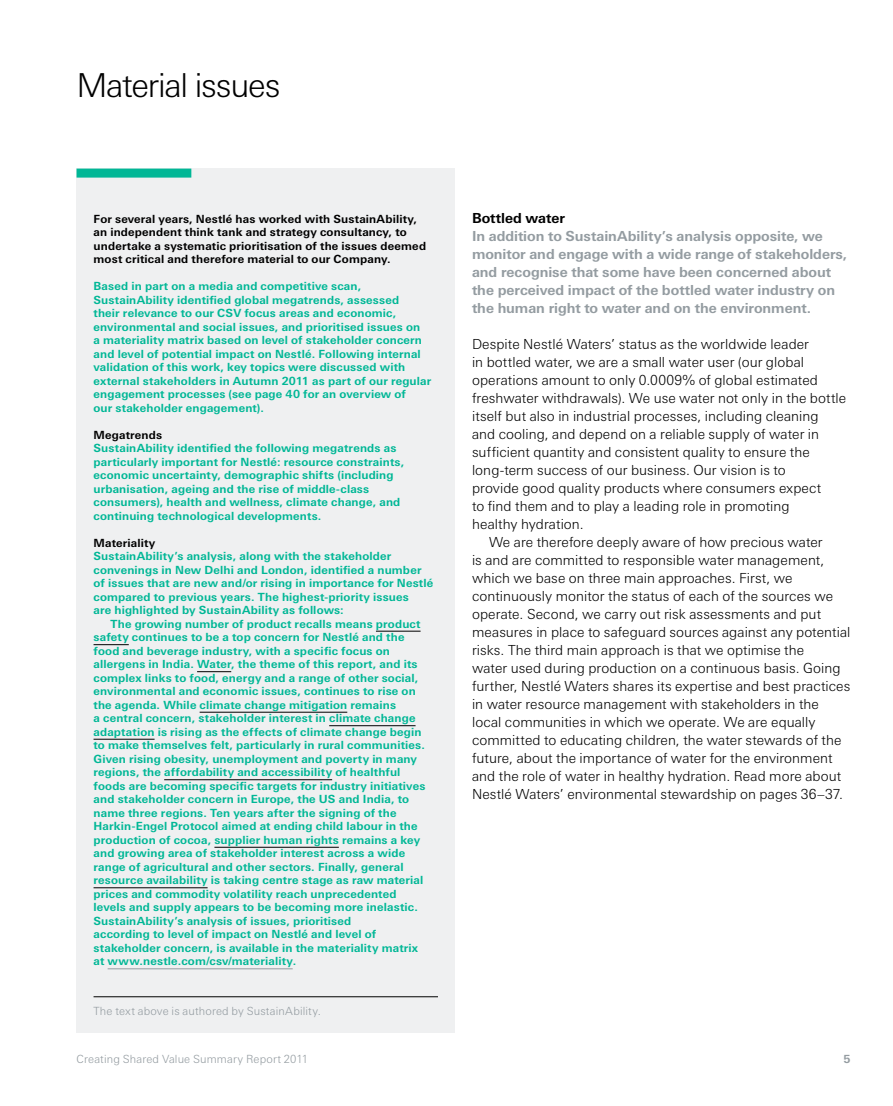
<style>
.page{position:relative;width:893px;height:1106px;background:#fff}
.page>*{position:absolute;margin:0;border:0;box-sizing:border-box;transform-origin:0 0}
.t1{font:300 33px "LT Univers Basic";letter-spacing:-.035em;color:#000}
.t2{font:300 13.8px "LT Univers Basic";letter-spacing:.005em;color:#000}
.t3{font:700 13.8px/18px "LT Univers Basic";letter-spacing:-.005em;color:#949ca1}
.t4{font:700 13.8px "LT Univers Basic";color:#000}
.t5{font:700 11.25px/13.5px "LT Univers Basic";letter-spacing:.015em;color:#00b796}
.t6{font:700 11.25px/13.5px "LT Univers Basic";letter-spacing:.015em;color:#000}
.t7{font:300 11.25px "LT Univers Basic";letter-spacing:.01em;color:#949ca1}
.t8{font:700 11.25px "LT Univers Basic";color:#949ca1}
</style>
<div class="page">
<div style="left:77px;top:169px;width:378px;height:864px;background:#eff0f1"></div>
<div style="left:77px;top:169px;width:114px;height:9px;background:#00b796"></div>
<hr style="left:376px;top:631px;width:45px;height:1px;background:#000">
<hr style="left:94px;top:644px;width:35px;height:1px;background:#000">
<hr style="left:197px;top:671px;width:34px;height:1px;background:#000">
<hr style="left:200px;top:712px;width:147px;height:1px;background:#000">
<hr style="left:329px;top:725px;width:87px;height:1px;background:#000">
<hr style="left:94px;top:739px;width:61px;height:1px;background:#000">
<hr style="left:164px;top:779px;width:168px;height:1px;background:#000">
<hr style="left:214px;top:847px;width:125px;height:1px;background:#000">
<hr style="left:94px;top:887px;width:114px;height:1px;background:#000">
<hr style="left:108px;top:968px;width:185px;height:1px;background:#949ca1">
<hr style="left:94px;top:996px;width:344px;height:1px;background:#000">
<h1 class="t1" style="left:77px;top:65px;width:206px">Material issues</h1>
<p class="t6" style="left:94px;top:212px;width:334px">For several years, Nestlé has worked with SustainAbility, an independent think tank and strategy consultancy, to undertake a systematic prioritisation of the issues deemed most critical and therefore material to our Company.</p>
<p class="t5" style="left:94px;top:279px;width:339px">Based in part on a media and competitive scan, SustainAbility identified global megatrends, assessed<br>their relevance to our CSV focus areas and economic, environmental and social issues, and prioritised issues on<br>a materiality matrix based on level of stakeholder concern and level of potential impact on Nestlé. Following internal validation of this work, key topics were discussed with external stakeholders in Autumn 2011 as part of our regular engagement processes (see page 40 for an overview of<br>our stakeholder engagement).</p>
<p class="t6" style="left:94px;top:428px;width:70px">Megatrends</p>
<p class="t5" style="left:94px;top:441px;width:312px">SustainAbility identified the following megatrends as particularly important for Nestlé: resource constraints, economic uncertainty, demographic shifts (including urbanisation, ageing and the rise of middle‑class consumers), health and wellness, climate change, and continuing technological developments.</p>
<p class="t6" style="left:94px;top:536px;width:63px">Materiality</p>
<p class="t5" style="left:94px;top:549px;width:341px">SustainAbility’s analysis, along with the stakeholder convenings in New Delhi and London, identified a number of issues that are new and/or rising in importance for Nestlé compared to previous years. The highest‑priority issues<br>are highlighted by SustainAbility as follows:</p>
<p class="t5" style="left:94px;top:617px;width:333px;text-indent:17px">The growing number of product recalls means product safety continues to be a top concern for Nestlé and the food and beverage industry, with a specific focus on allergens in India. Water, the theme of this report, and its complex links to food, energy and a range of other social, environmental and economic issues, continues to rise on the agenda. While climate change mitigation remains<br>a central concern, stakeholder interest in climate change adaptation is rising as the effects of climate change begin to make themselves felt, particularly in rural communities.<br>Given rising obesity, unemployment and poverty in many regions, the affordability and accessibility of healthful foods are becoming specific targets for industry initiatives and stakeholder concern in Europe, the US and India, to name three regions. Ten years after the signing of the Harkin‑Engel Protocol aimed at ending child labour in the production of cocoa, supplier human rights remains a key and growing area of stakeholder interest across a wide range of agricultural and other sectors. Finally, general resource availability is taking centre stage as raw material prices and commodity volatility reach unprecedented levels and supply appears to be becoming more inelastic.<br>SustainAbility’s analysis of issues, prioritised<br>according to level of impact on Nestlé and level of stakeholder concern, is available in the materiality matrix at www.nestle.com/csv/materiality.</p>
<p class="t7" style="left:94px;top:1004px;width:229px">The text above is authored by SustainAbility.</p>
<p class="t4" style="left:472px;top:209px;width:94px">Bottled water</p>
<p class="t3" style="left:472px;top:226px;width:377px">In addition to SustainAbility’s analysis opposite, we monitor and engage with a wide range of stakeholders, and recognise that some have been concerned about the perceived impact of the bottled water industry on the human right to water and on the environment.</p>
<p class="t2" style="left:472px;top:335px;width:339px">Despite Nestlé Waters’ status as the worldwide leader</p>
<p class="t2" style="left:472px;top:353px;width:334px">in bottled water, we are a small water user (our global</p>
<p class="t2" style="left:472px;top:371px;width:347px">operations amount to only 0.0009% of global estimated</p>
<p class="t2" style="left:472px;top:389px;width:376px">freshwater withdrawals). We use water not only in the bottle</p>
<p class="t2" style="left:472px;top:407px;width:348px">itself but also in industrial processes, including cleaning</p>
<p class="t2" style="left:472px;top:425px;width:349px">and cooling, and depend on a reliable supply of water in</p>
<p class="t2" style="left:472px;top:443px;width:339px">sufficient quantity and consistent quality to ensure the</p>
<p class="t2" style="left:472px;top:461px;width:315px">long‑term success of our business. Our vision is to</p>
<p class="t2" style="left:472px;top:479px;width:351px">provide good quality products where consumers expect</p>
<p class="t2" style="left:472px;top:497px;width:319px">to find them and to play a leading role in promoting</p>
<p class="t2" style="left:472px;top:515px;width:113px">healthy hydration.</p>
<p class="t2" style="left:489px;top:533px;width:335px">We are therefore deeply aware of how precious water</p>
<p class="t2" style="left:472px;top:551px;width:354px">is and are committed to responsible water management,</p>
<p class="t2" style="left:472px;top:569px;width:322px">which we base on three main approaches. First, we</p>
<p class="t2" style="left:472px;top:587px;width:363px">continuously monitor the status of each of the sources we</p>
<p class="t2" style="left:472px;top:605px;width:351px">operate. Second, we carry out risk assessments and put</p>
<p class="t2" style="left:472px;top:623px;width:380px">measures in place to safeguard sources against any potential</p>
<p class="t2" style="left:472px;top:641px;width:334px">risks. The third main approach is that we optimise the</p>
<p class="t2" style="left:472px;top:659px;width:370px">water used during production on a continuous basis. Going</p>
<p class="t2" style="left:472px;top:677px;width:380px">further, Nestlé Waters shares its expertise and best practices</p>
<p class="t2" style="left:472px;top:695px;width:348px">in water resource management with stakeholders in the</p>
<p class="t2" style="left:472px;top:713px;width:345px">local communities in which we operate. We are equally</p>
<p class="t2" style="left:472px;top:731px;width:371px">committed to educating children, the water stewards of the</p>
<p class="t2" style="left:472px;top:749px;width:362px">future, about the importance of water for the environment</p>
<p class="t2" style="left:472px;top:767px;width:371px">and the role of water in healthy hydration. Read more about</p>
<p class="t2" style="left:472px;top:785px;width:372px">Nestlé Waters’ environmental stewardship on pages 36–37.</p>
<p class="t7" style="left:77px;top:1052px;width:233px">Creating Shared Value Summary Report 2011</p>
<p class="t8" style="left:843px;top:1052px;width:9px">5</p>
</div>
